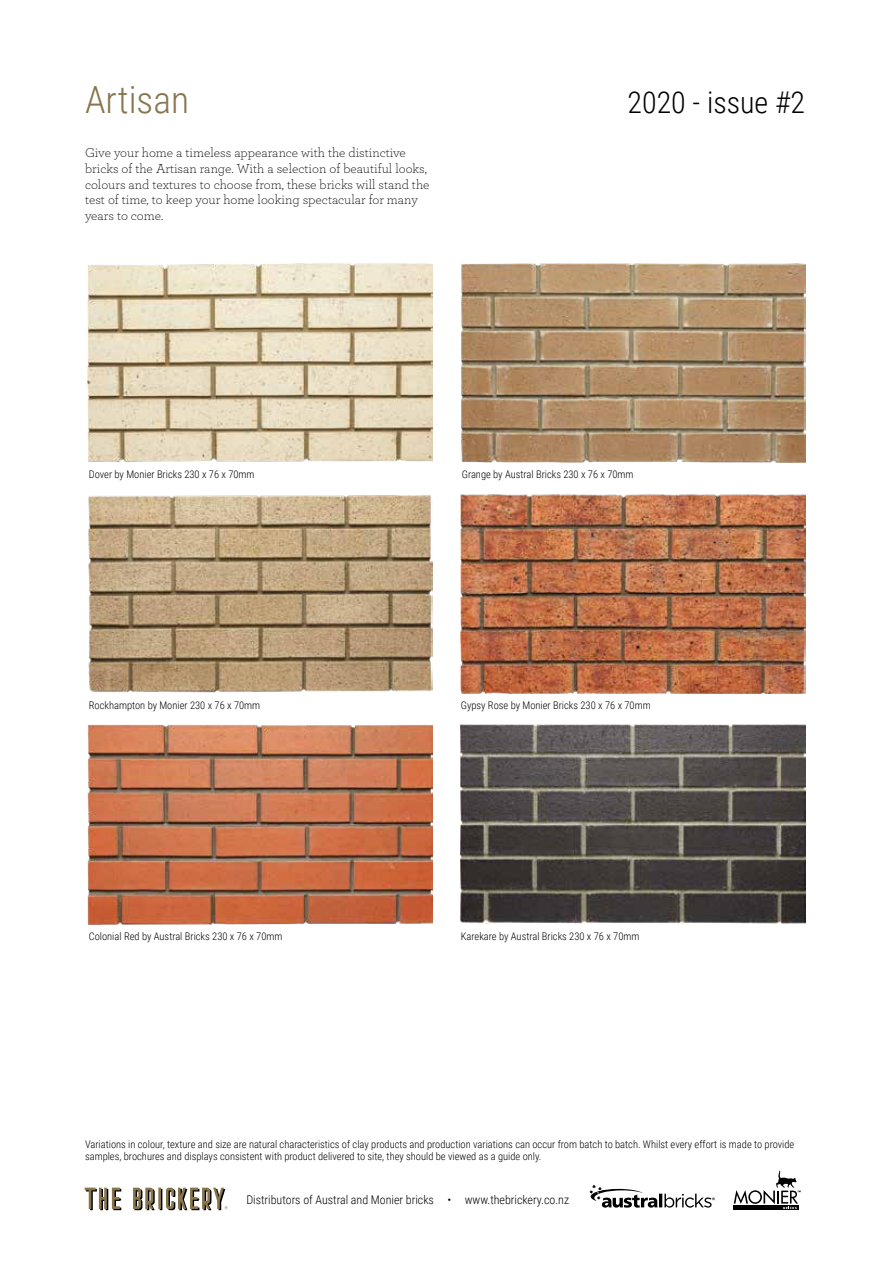
<style>
.page{position:relative;width:893px;height:1263px;background:#fff}
.page>*{position:absolute;margin:0;border:0;box-sizing:border-box;transform-origin:0 0}
.t1{font:300 37.5px "Roboto Condensed";color:#86754d}
.t2{font:300 30px "Roboto Condensed";color:#000}
.t3{font:300 13.5px/15.6px "Archer";color:#000}
.t4{font:300 12px "Roboto Condensed";color:#000}
.t5{font:300 10.5px/12.6px "Roboto Condensed";color:#000}
</style>
<div class="page">
<img style="left:88px;top:725px;width:344px;height:199px">
<img style="left:88px;top:495px;width:344px;height:198px">
<img style="left:88px;top:263px;width:344px;height:199px">
<img style="left:461px;top:263px;width:344px;height:200px">
<img style="left:461px;top:494px;width:344px;height:200px">
<img style="left:461px;top:725px;width:344px;height:199px">
<svg style="left:589px;top:1185px;width:126px;height:22px"></svg>
<hr style="left:748px;top:1206px;width:50px;height:4px;background:#000">
<hr style="left:734px;top:1206px;width:14px;height:4px;background:#000">
<svg style="left:734px;top:1170px;width:67px;height:39px"></svg>
<svg style="left:85px;top:1187px;width:36px;height:23px"></svg>
<svg style="left:133px;top:1187px;width:95px;height:23px"></svg>
<h1 class="t1" style="left:85px;top:74px;width:105px">Artisan</h1>
<h2 class="t2" style="left:628px;top:81px;width:179px">2020 - issue #2</h2>
<p class="t3" style="left:85px;top:145px;width:346px">Give your home a timeless appearance with the distinctive bricks of the Artisan range. With a selection of beautiful looks, colours and textures to choose from, these bricks will stand the test of time, to keep your home looking spectacular for many years to come.</p>
<p class="t5" style="left:89px;top:468px;width:167px">Dover by Monier Bricks 230 x 76 x 70mm</p>
<p class="t5" style="left:462px;top:468px;width:173px">Grange by Austral Bricks 230 x 76 x 70mm</p>
<p class="t5" style="left:89px;top:699px;width:173px">Rockhampton by Monier 230 x 76 x 70mm</p>
<p class="t5" style="left:89px;top:929px;width:195px">Colonial Red by Austral Bricks 230 x 76 x 70mm</p>
<p class="t5" style="left:461px;top:699px;width:191px">Gypsy Rose by Monier Bricks 230 x 76 x 70mm</p>
<p class="t5" style="left:461px;top:929px;width:180px">Karekare by Austral Bricks 230 x 76 x 70mm</p>
<p class="t5" style="left:85px;top:1137px;width:711px">Variations in colour, texture and size are natural characteristics of clay products and production variations can occur from batch to batch. Whilst every effort is made to provide samples, brochures and displays consistent with product delivered to site, they should be viewed as a guide only.</p>
<p class="t4" style="left:246px;top:1191px;width:324px">Distributors of Austral and Monier bricks • www.thebrickery.co.nz</p>
</div>
